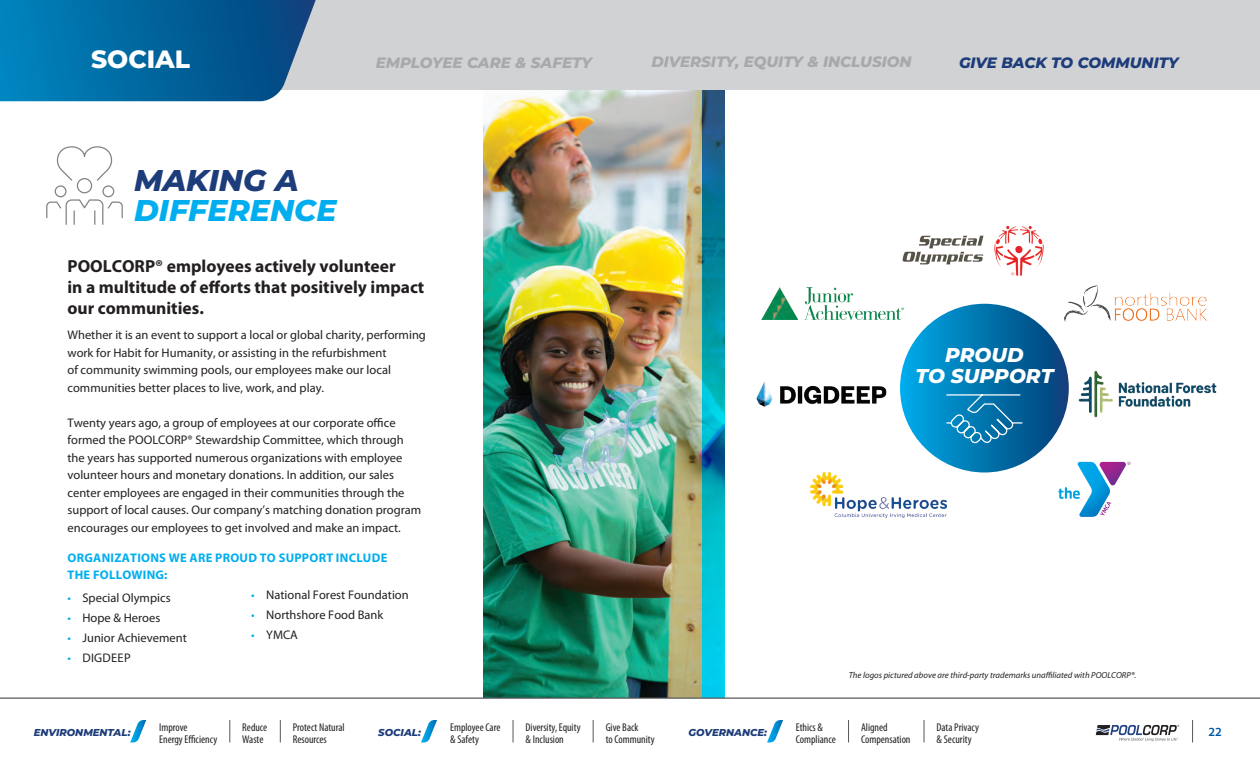
<style>
.page{position:relative;width:1260px;height:765px;background:#fff}
.page>*{position:absolute;margin:0;border:0;box-sizing:border-box;transform-origin:0 0}
.t1{font:italic 800 30px/30px "Montserrat";color:#00aeef}
.t2{font:800 25px "Montserrat";color:#fff}
.t3{font:italic 800 20px/21.2px "Montserrat";color:#fff;text-align:center}
.t4{font:700 17.5px/21.2px "Myriad Pro";color:#231f20}
.t5{font:italic 800 15px "Montserrat";color:#a8a9ad}
.t6{font:italic 800 15px "Montserrat";color:#1d3c7a}
.t7{font:12.5px/17.5px "Myriad Pro";color:#231f20}
.t8{font:700 12.5px/17.5px "Myriad Pro";letter-spacing:.02em;color:#00aeef}
.t9{font:12.5px "Myriad Pro";letter-spacing:.02em;color:#231f20}
.t10{font:600 12.5px "Myriad Pro";color:#0157a8}
.t11{font:condensed 11.25px/11.2px "Myriad Pro";color:#231f20}
.t12{font:italic 800 10px "Montserrat";color:#1d3c7a}
.t13{font:italic 8.75px "Myriad Pro";color:#231f20}
.s1{color:#1d3c7a}
.s2{color:#00aeef}
</style>
<div class="page">
<div style="left:0;top:0;width:1260px;height:90px;background:#d1d2d4"></div>
<svg style="left:0;top:0;width:316px;height:101px;background:#0f6da2"></svg>
<img style="left:484px;top:90px;width:218px;height:608px">
<svg style="left:46px;top:146px;width:77px;height:79px"></svg>
<img style="left:761px;top:287px;width:143px;height:32px">
<img style="left:1064px;top:285px;width:143px;height:37px">
<img style="left:902px;top:225px;width:142px;height:51px">
<img style="left:811px;top:473px;width:136px;height:44px">
<img style="left:1078px;top:370px;width:139px;height:48px">
<img style="left:756px;top:381px;width:131px;height:26px">
<div style="left:900px;top:304px;width:169px;height:169px;background:linear-gradient(to right,#00abe8,#094077);border-radius:84px"></div>
<svg style="left:946px;top:394px;width:77px;height:51px;background:#1f84b6"></svg>
<svg style="left:1058px;top:462px;width:72px;height:55px"></svg>
<svg style="left:702px;top:90px;width:23px;height:608px;background:#0599b4"></svg>
<hr style="left:0;top:698px;width:1260px;height:1px;background:#57585a">
<svg style="left:1096px;top:725px;width:83px;height:16px"></svg>
<svg style="left:1192px;top:720px;width:1px;height:23px"></svg>
<svg style="left:130px;top:720px;width:16px;height:23px"></svg>
<svg style="left:924px;top:720px;width:1px;height:23px"></svg>
<svg style="left:848px;top:720px;width:1px;height:23px"></svg>
<svg style="left:593px;top:720px;width:1px;height:23px"></svg>
<svg style="left:513px;top:720px;width:1px;height:23px"></svg>
<svg style="left:280px;top:720px;width:1px;height:23px"></svg>
<svg style="left:229px;top:720px;width:1px;height:23px"></svg>
<svg style="left:421px;top:720px;width:16px;height:23px"></svg>
<svg style="left:767px;top:720px;width:16px;height:23px"></svg>
<h2 class="t2" style="left:91px;top:40px;width:101px">SOCIAL</h2>
<p class="t5" style="left:376px;top:51px;width:218px">EMPLOYEE CARE &amp; SAFETY</p>
<p class="t5" style="left:651px;top:51px;width:262px">DIVERSITY, EQUITY &amp; INCLUSION</p>
<h3 class="t6" style="left:959px;top:51px;width:221px">GIVE BACK TO COMMUNITY</h3>
<h4 class="t1" style="left:134px;top:163px;width:204px"><span class="s1">MAKING A<br></span>DIFFERENCE</h4>
<p class="t4" style="left:68px;top:255px;width:358px">POOLCORP® employees actively volunteer<br>in a multitude of efforts that positively impact our communities.</p>
<p class="t7" style="left:68px;top:326px;width:360px">Whether it is an event to support a local or global charity, performing work for Habit for Humanity, or assisting in the refurbishment<br>of community swimming pools, our employees make our local communities better places to live, work, and play.</p>
<p class="t7" style="left:68px;top:414px;width:355px">Twenty years ago, a group of employees at our corporate office formed the POOLCORP® Stewardship Committee, which through the years has supported numerous organizations with employee volunteer hours and monetary donations. In addition, our sales center employees are engaged in their communities through the support of local causes. Our company’s matching donation program encourages our employees to get involved and make an impact.</p>
<p class="t8" style="left:68px;top:549px;width:321px">ORGANIZATIONS WE ARE PROUD TO SUPPORT INCLUDE<br>THE FOLLOWING:</p>
<p class="t7" style="left:68px;top:589px;width:105px"><span class="s2">•</span> Special Olympics</p>
<p class="t7" style="left:68px;top:609px;width:94px"><span class="s2">•</span> Hope &amp; Heroes</p>
<p class="t7" style="left:68px;top:629px;width:121px"><span class="s2">•</span> Junior Achievement</p>
<p class="t9" style="left:68px;top:650px;width:65px"><span class="s2">•</span> DIGDEEP</p>
<p class="t7" style="left:251px;top:586px;width:159px"><span class="s2">•</span> National Forest Foundation</p>
<p class="t7" style="left:251px;top:606px;width:134px"><span class="s2">•</span> Northshore Food Bank</p>
<p class="t7" style="left:251px;top:626px;width:48px"><span class="s2">•</span> YMCA</p>
<p class="t3" style="left:915px;top:343px;width:140px">PROUD<br>TO SUPPORT</p>
<p class="t13" style="left:849px;top:670px;width:289px">The logos pictured above are third-party trademarks unaffiliated with POOLCORP®.</p>
<p class="t11" style="left:159px;top:722px;width:60px">Improve<br>Energy Efficiency</p>
<p class="t11" style="left:242px;top:722px;width:27px">Reduce<br>Waste</p>
<p class="t11" style="left:293px;top:722px;width:53px">Protect Natural<br>Resources</p>
<p class="t11" style="left:450px;top:722px;width:52px">Employee Care &amp; Safety</p>
<p class="t11" style="left:526px;top:722px;width:57px">Diversity, Equity &amp; Inclusion</p>
<p class="t11" style="left:606px;top:722px;width:51px">Give Back<br>to Community</p>
<p class="t11" style="left:796px;top:722px;width:42px">Ethics &amp;<br>Compliance</p>
<p class="t11" style="left:861px;top:722px;width:51px">Aligned<br>Compensation</p>
<p class="t12" style="left:378px;top:725px;width:44px">SOCIAL:</p>
<p class="t12" style="left:689px;top:725px;width:80px">GOVERNANCE:</p>
<p class="t11" style="left:937px;top:722px;width:44px">Data Privacy &amp; Security</p>
<p class="t12" style="left:34px;top:725px;width:98px">ENVIRONMENTAL:</p>
<p class="t10" style="left:1208px;top:724px;width:15px">22</p>
</div>
